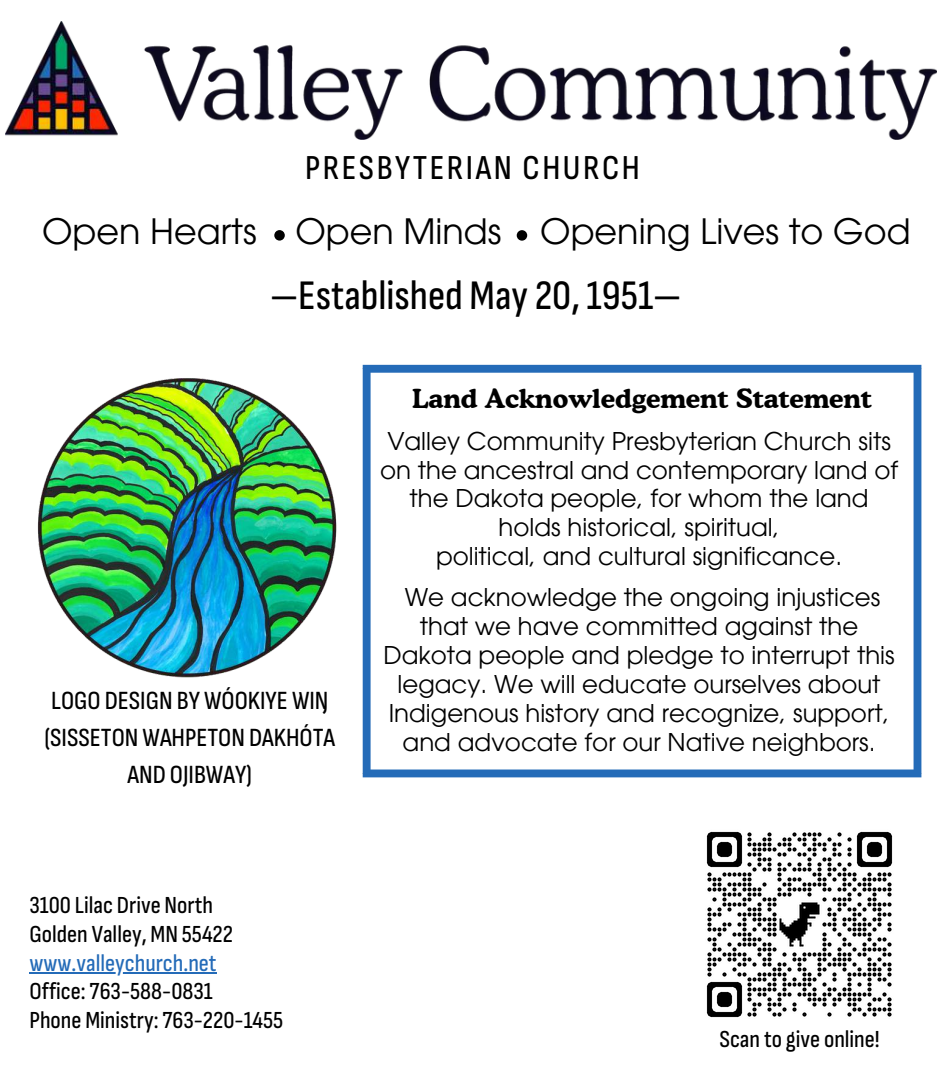
<style>
.page{position:relative;width:945px;height:1071px;background:#fff}
.page>*{position:absolute;margin:0;border:0;box-sizing:border-box;transform-origin:0 0}
.t1{font:500 42px "Sofia Sans Condensed";color:#000}
.t2{font:35px "ITC Avant Garde Pro";color:#000}
.t3{font:500 35px "Sofia Sans Condensed";letter-spacing:.075em;color:#000}
.t4{font:500 26.25px/36.8px "Sofia Sans Condensed";color:#000;text-align:center}
.t5{font:700 26.25px "Cooper BT";color:#000}
.t6{font:24.5px/28.9px "ITC Avant Garde Pro";color:#000;text-align:center}
.t7{font:500 24.5px/28.9px "Sofia Sans Condensed";color:#000}
.t8{font:500 24.5px "Sofia Sans Condensed";color:#246bb8}
</style>
<div class="page">
<img style="left:37px;top:378px;width:300px;height:300px">
<img style="left:6px;top:22px;width:930px;height:118px">
<div style="left:363px;top:373px;width:8px;height:397px;background:#246bb8"></div>
<div style="left:914px;top:373px;width:7px;height:397px;background:#246bb8"></div>
<div style="left:363px;top:365px;width:558px;height:8px;background:#246bb8"></div>
<div style="left:363px;top:770px;width:558px;height:7px;background:#246bb8"></div>
<img style="left:706px;top:831px;width:187px;height:187px">
<div style="left:274px;top:230px;width:11px;height:11px;background:#000;border-radius:50%"></div>
<hr style="left:30px;top:972px;width:187px;height:1px;background:#246bb8">
<div style="left:517px;top:230px;width:10px;height:11px;background:#000;border-radius:50%"></div>
<h2 class="t3" style="left:305px;top:148px;width:336px">PRESBYTERIAN CHURCH</h2>
<h2 class="t2" style="left:42px;top:209px;width:870px">Open Hearts Open Minds Opening Lives to God</h2>
<h1 class="t1" style="left:270px;top:272px;width:413px">—Established May 20, 1951—</h1>
<p class="t4" style="left:44px;top:682px;width:292px">LOGO DESIGN BY WÓOKIYE WIŊ (SISSETON WAHPETON DAKHÓTA<br>AND OJIBWAY)</p>
<p class="t7" style="left:30px;top:890px;width:205px">3100 Lilac Drive North<br>Golden Valley, MN 55422</p>
<p class="t8" style="left:30px;top:949px;width:189px">www.valleychurch.net</p>
<p class="t7" style="left:30px;top:977px;width:255px">Office: 763-588-0831<br>Phone Ministry: 763-220-1455</p>
<p class="t5" style="left:412px;top:382px;width:461px">Land Acknowledgement Statement</p>
<p class="t6" style="left:380px;top:426px;width:520px">Valley Community Presbyterian Church sits on the ancestral and contemporary land of the Dakota people, for whom the land holds historical, spiritual,<br>political, and cultural significance.</p>
<p class="t6" style="left:383px;top:583px;width:513px">We acknowledge the ongoing injustices that we have committed against the Dakota people and pledge to interrupt this legacy. We will educate ourselves about Indigenous history and recognize, support, and advocate for our Native neighbors.</p>
<p class="t7" style="left:719px;top:1025px;width:162px">Scan to give online!</p>
</div>
